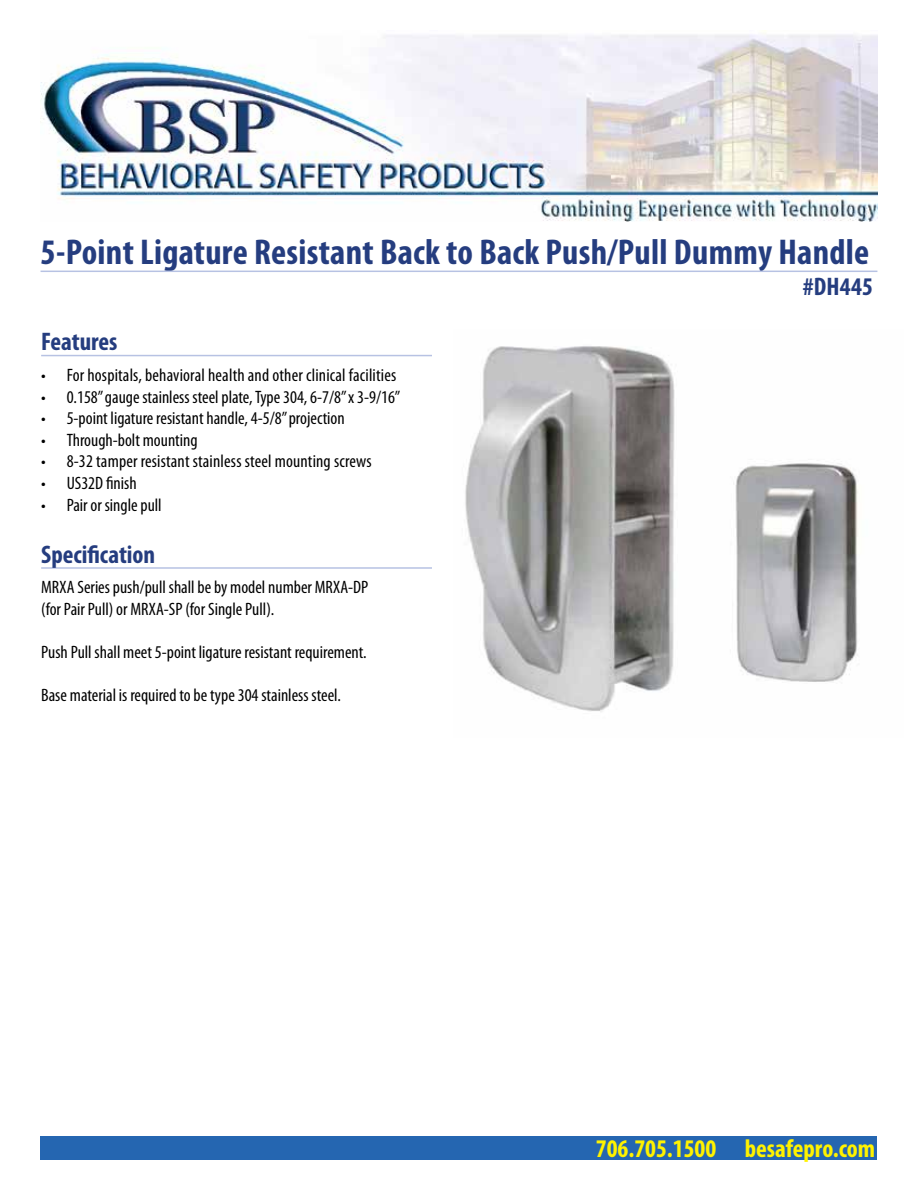
<style>
.page{position:relative;width:918px;height:1188px;background:#fff}
.page>*{position:absolute;margin:0;border:0;box-sizing:border-box;transform-origin:0 0}
.t1{font:700 condensed 36px "Myriad Pro";letter-spacing:.01em;color:#253d7f}
.t2{font:700 condensed 25.5px "Myriad Pro";color:#253d7f}
.t3{font:700 condensed 25.5px "Myriad Pro";color:#fff200}
.t4{font:condensed 18px/21.6px "Myriad Pro";color:#000}
</style>
<div class="page">
<img style="left:41px;top:30px;width:836px;height:191px">
<hr style="left:41px;top:271px;width:836px;height:1px;background:#b7c2e3">
<hr style="left:41px;top:355px;width:391px;height:1px;background:#b7c2e3">
<hr style="left:41px;top:567px;width:391px;height:2px;background:#b7c2e3">
<div style="left:41px;top:1136px;width:836px;height:24px;background:#2566b1"></div>
<img style="left:465px;top:346px;width:393px;height:366px">
<h1 class="t1" style="left:41px;top:230px;width:830px">5-Point Ligature Resistant Back to Back Push/Pull Dummy Handle</h1>
<h2 class="t2" style="left:803px;top:270px;width:72px">#DH445</h2>
<h2 class="t2" style="left:41px;top:326px;width:78px">Features</h2>
<p class="t4" style="left:41px;top:364px;width:357px">• For hospitals, behavioral health and other clinical facilities</p>
<p class="t4" style="left:41px;top:386px;width:361px">• 0.158” gauge stainless steel plate, Type 304, 6-7/8” x 3-9/16”</p>
<p class="t4" style="left:41px;top:407px;width:305px">• 5-point ligature resistant handle, 4-5/8” projection</p>
<p class="t4" style="left:41px;top:429px;width:158px">• Through-bolt mounting</p>
<p class="t4" style="left:41px;top:450px;width:332px">• 8-32 tamper resistant stainless steel mounting screws</p>
<p class="t4" style="left:41px;top:472px;width:97px">• US32D finish</p>
<p class="t4" style="left:41px;top:494px;width:122px">• Pair or single pull</p>
<h2 class="t2" style="left:41px;top:538px;width:116px">Specification</h2>
<p class="t4" style="left:41px;top:576px;width:329px">MRXA Series push/pull shall be by model number MRXA-DP (for Pair Pull) or MRXA-SP (for Single Pull).</p>
<p class="t4" style="left:41px;top:641px;width:327px">Push Pull shall meet 5-point ligature resistant requirement.</p>
<p class="t4" style="left:41px;top:684px;width:301px">Base material is required to be type 304 stainless steel.</p>
<h2 class="t3" style="left:596px;top:1132px;width:281px">706.705.1500 besafepro.com</h2>
</div>
